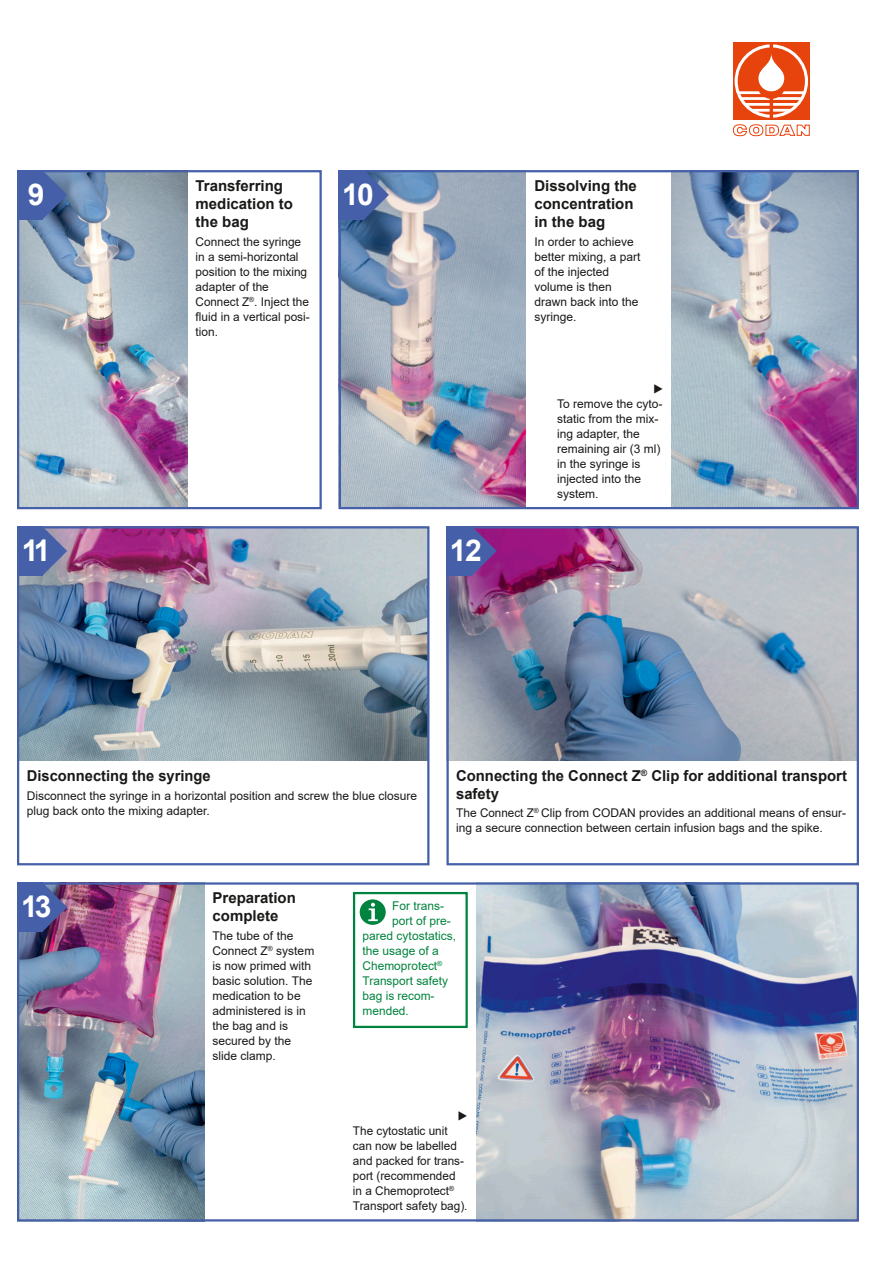
<style>
.page{position:relative;width:876px;height:1263px;background:#fff}
.page>*{position:absolute;margin:0;border:0;box-sizing:border-box;transform-origin:0 0}
.t1{font:700 30px "Arial";letter-spacing:-.075em;color:#fff}
.t2{font:700 15px/18px "Arial";color:#1a1918}
.t3{font:12px/15px "Arial";color:#1a1918}
.t4{font:12px "Arial";color:#00833e}
</style>
<div class="page">
<img style="left:476px;top:885px;width:380px;height:333px">
<img style="left:20px;top:529px;width:406px;height:231px">
<img style="left:449px;top:529px;width:407px;height:231px">
<img style="left:20px;top:885px;width:184px;height:333px">
<img style="left:342px;top:173px;width:184px;height:333px">
<img style="left:20px;top:173px;width:167px;height:333px">
<img style="left:672px;top:173px;width:184px;height:333px">
<div style="left:17px;top:170px;width:305px;height:339px;border:2px solid #4560a9"></div>
<div style="left:339px;top:170px;width:520px;height:339px;border:2px solid #4560a9"></div>
<div style="left:17px;top:882px;width:842px;height:339px;border:2px solid #4560a9"></div>
<div style="left:17px;top:526px;width:412px;height:339px;border:2px solid #4560a9"></div>
<svg style="left:17px;top:170px;width:50px;height:50px;background:#4661a1"></svg>
<svg style="left:339px;top:170px;width:50px;height:50px;background:#4c66a5"></svg>
<svg style="left:17px;top:526px;width:50px;height:50px;background:#5a6da9"></svg>
<svg style="left:17px;top:882px;width:50px;height:50px;background:#515a9c"></svg>
<div style="left:446px;top:526px;width:413px;height:339px;border:2px solid #4560a9"></div>
<div style="left:446px;top:526px;width:26px;height:50px;background:#4560a9"></div>
<svg style="left:472px;top:526px;width:25px;height:50px"></svg>
<div style="left:353px;top:892px;width:115px;height:136px;border:2px solid #00833e"></div>
<div style="left:360px;top:899px;width:26px;height:26px;background:#00833e;border-radius:50%"></div>
<svg style="left:368px;top:903px;width:10px;height:18px"></svg>
<div style="left:733px;top:43px;width:76px;height:77px;background:#e7440d"></div>
<svg style="left:735px;top:44px;width:73px;height:74px"></svg>
<svg style="left:733px;top:124px;width:77px;height:12px"></svg>
<p class="t2" style="left:196px;top:176px;width:99px">Transferring medication to the bag</p>
<p class="t3" style="left:196px;top:234px;width:116px">Connect the syringe in a semi-horizontal position to the mixing adapter of the<br>Connect Z<sup>®</sup>. Inject the fluid in a vertical posi&shy;tion.</p>
<h1 class="t1" style="left:28px;top:173px;width:18px">9</h1>
<h1 class="t1" style="left:342px;top:173px;width:33px">10</h1>
<p class="t2" style="left:534px;top:176px;width:104px">Dissolving the concentration in the bag</p>
<p class="t3" style="left:534px;top:234px;width:108px">In order to achieve better mixing, a part of the injected volume is then drawn back into the syringe.</p>
<p class="t3" style="left:557px;top:396px;width:107px">To remove the cyto&shy;static from the mix&shy;ing adapter, the remaining air (3 ml) in the syringe is injected into the system.</p>
<h1 class="t1" style="left:22px;top:529px;width:30px">11</h1>
<h1 class="t1" style="left:450px;top:529px;width:33px">12</h1>
<p class="t2" style="left:27px;top:766px;width:185px">Disconnecting the syringe</p>
<p class="t3" style="left:27px;top:788px;width:392px">Disconnect the syringe in a horizontal position and screw the blue closure plug back onto the mixing adapter.</p>
<p class="t2" style="left:456px;top:766px;width:392px">Connecting the Connect Z<sup>®</sup> Clip for additional transport safety</p>
<p class="t3" style="left:456px;top:805px;width:391px">The Connect Z<sup>®</sup> Clip from CODAN provides an additional means of ensur&shy;ing a secure connection between certain infusion bags and the spike.</p>
<h1 class="t1" style="left:21px;top:885px;width:32px">13</h1>
<p class="t2" style="left:213px;top:889px;width:85px">Preparation complete</p>
<p class="t3" style="left:213px;top:928px;width:103px">The tube of the<br>Connect Z<sup>®</sup> system is now primed with basic solution. The medication to be administered is in the bag and is secured by the slide clamp.</p>
<p class="t4" style="left:392px;top:898px;width:54px">For trans-</p>
<p class="t4" style="left:392px;top:913px;width:60px">port of pre-</p>
<p class="t4" style="left:363px;top:928px;width:95px">pared cytostatics,</p>
<p class="t4" style="left:363px;top:943px;width:78px">the usage of a</p>
<p class="t4" style="left:363px;top:958px;width:81px">Chemoprotect<sup>®</sup></p>
<p class="t4" style="left:363px;top:973px;width:87px">Transport safety</p>
<p class="t4" style="left:363px;top:988px;width:73px">bag is recom-</p>
<p class="t4" style="left:363px;top:1003px;width:48px">mended.</p>
<p class="t3" style="left:353px;top:1123px;width:116px">The cytostatic unit can now be labelled and packed for trans&shy;port (recommended in a Chemoprotect<sup>®<br></sup>Transport safety bag).</p>
</div>
